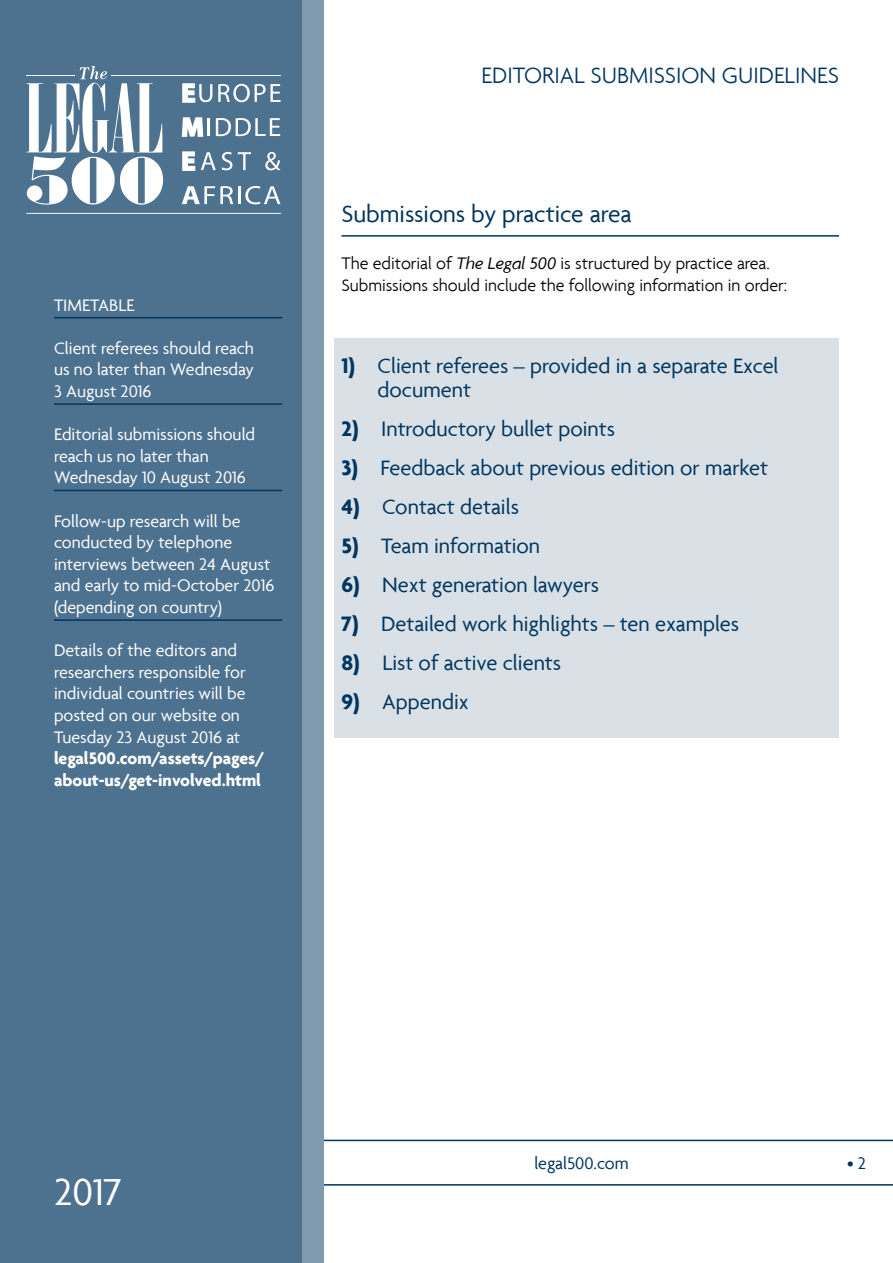
<style>
.page{position:relative;width:893px;height:1263px;background:#fff}
.page>*{position:absolute;margin:0;border:0;box-sizing:border-box;transform-origin:0 0}
.t1{font:40.5px "Agenda";color:#fff}
.t2{font:25.5px "Agenda";color:#00355f}
.t3{font:300 24px "Agenda";color:#00355f}
.t4{font:22.5px/24px "Agenda";color:#00355f}
.t5{font:18px/21.6px "Agenda";color:#fff}
.t6{font:300 18px/21.6px "Agenda";color:#000}
.t7{font:700 18px/21.6px "Agenda";color:#fff}
.t8{font:18px "Agenda";color:#00355f}
.s1{font-weight:400;font-style:italic}
.s2{font-weight:700}
</style>
<div class="page">
<svg style="left:323px;top:1140px;width:570px;height:45px"></svg>
<div style="left:0;top:0;width:323px;height:1263px;background:#809aaf"></div>
<div style="left:0;top:0;width:302px;height:1263px;background:#4d728f"></div>
<hr style="left:54px;top:317px;width:228px;height:1px;background:#00355f">
<hr style="left:54px;top:403px;width:228px;height:2px;background:#00355f">
<hr style="left:54px;top:490px;width:228px;height:1px;background:#00355f">
<hr style="left:54px;top:619px;width:228px;height:2px;background:#00355f">
<svg style="left:26px;top:66px;width:138px;height:139px"></svg>
<hr style="left:26px;top:75px;width:49px;height:1px;background:#fff">
<hr style="left:111px;top:75px;width:170px;height:1px;background:#fff">
<hr style="left:26px;top:213px;width:255px;height:1px;background:#fff">
<svg style="left:181px;top:83px;width:100px;height:54px"></svg>
<svg style="left:182px;top:151px;width:34px;height:20px"></svg>
<svg style="left:222px;top:152px;width:10px;height:18px"></svg>
<svg style="left:238px;top:152px;width:13px;height:18px"></svg>
<svg style="left:265px;top:152px;width:15px;height:18px"></svg>
<svg style="left:182px;top:186px;width:98px;height:18px"></svg>
<div style="left:335px;top:338px;width:504px;height:399px;background:#d9e1e7"></div>
<hr style="left:341px;top:235px;width:498px;height:2px;background:#00355f">
<p class="t5" style="left:54px;top:294px;width:82px">TIMETABLE</p>
<p class="t5" style="left:54px;top:337px;width:202px;text-align:justify">Client referees should reach us no later than Wednesday 3 August 2016</p>
<p class="t5" style="left:54px;top:423px;width:203px">Editorial submissions should reach us no later than<br>Wednesday 10 August 2016</p>
<p class="t5" style="left:54px;top:510px;width:222px">Follow-up research will be conducted by telephone interviews between 24 August and early to mid-October 2016 (depending on country)</p>
<p class="t5" style="left:54px;top:639px;width:193px">Details of the editors and researchers responsible for individual countries will be posted on our website on<br>Tuesday 23 August 2016 at</p>
<p class="t7" style="left:54px;top:747px;width:212px">legal500.com/assets/pages/ about-us/get-involved.html</p>
<h3 class="t3" style="left:482px;top:61px;width:359px">EDITORIAL SUBMISSION GUIDELINES</h3>
<h2 class="t2" style="left:341px;top:199px;width:292px">Submissions by practice area</h2>
<p class="t6" style="left:341px;top:253px;width:447px">The editorial of <span class="s1">The Legal 500</span> is structured by practice area.<br>Submissions should include the following information in order:</p>
<p class="t4" style="left:377px;top:354px;width:403px;text-indent:-36px"><span class="s2">1)</span> Client referees – provided in a separate Excel document</p>
<p class="t4" style="left:341px;top:417px;width:275px"><span class="s2">2)</span> Introductory bullet points</p>
<p class="t4" style="left:341px;top:456px;width:428px"><span class="s2">3)</span> Feedback about previous edition or market</p>
<p class="t4" style="left:341px;top:495px;width:179px"><span class="s2">4)</span> Contact details</p>
<p class="t4" style="left:341px;top:534px;width:200px"><span class="s2">5)</span> Team information</p>
<p class="t4" style="left:341px;top:573px;width:259px"><span class="s2">6)</span> Next generation lawyers</p>
<p class="t4" style="left:341px;top:612px;width:399px"><span class="s2">7)</span> Detailed work highlights – ten examples</p>
<p class="t4" style="left:341px;top:651px;width:221px"><span class="s2">8)</span> List of active clients</p>
<p class="t4" style="left:341px;top:690px;width:129px"><span class="s2">9)</span> Appendix</p>
<h1 class="t1" style="left:54px;top:1168px;width:69px">2017</h1>
<p class="t8" style="left:534px;top:1152px;width:96px">legal500.com</p>
<p class="t8" style="left:847px;top:1152px;width:20px">•2</p>
</div>
